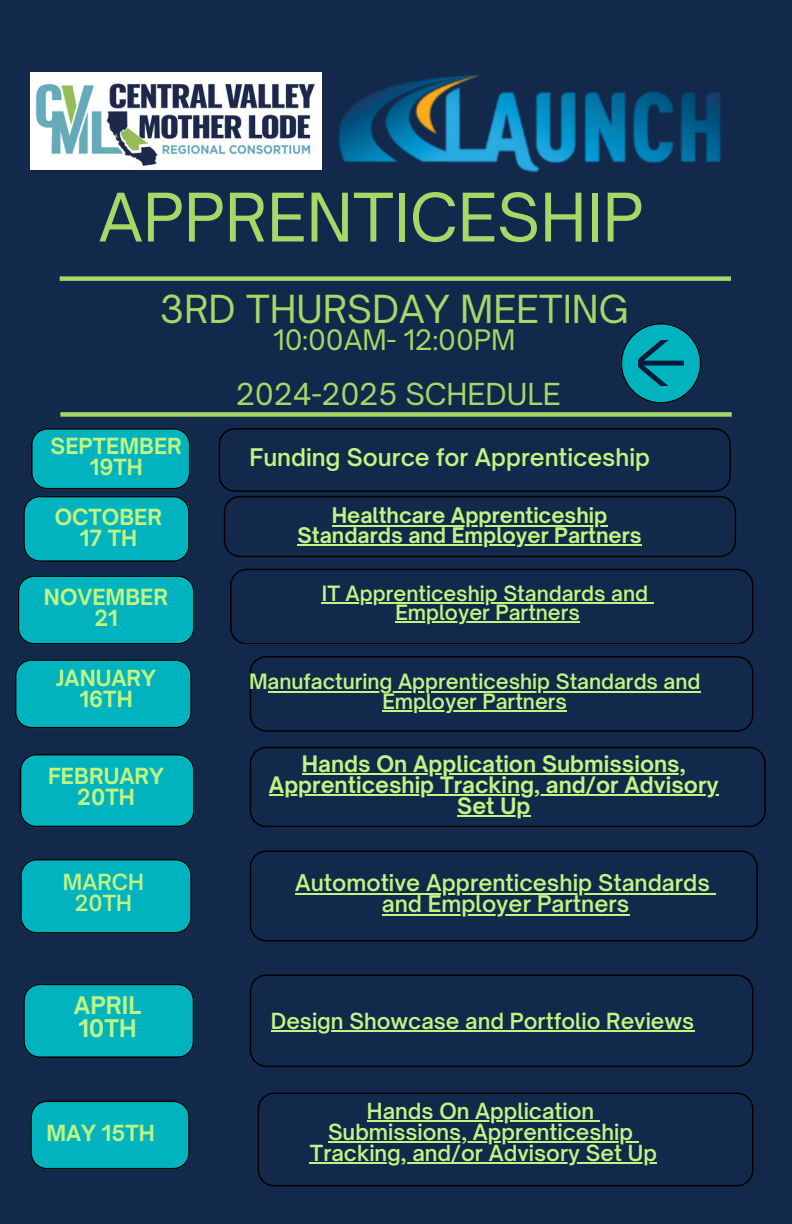
<style>
.page{position:relative;width:792px;height:1224px;background:#13294b}
.page>*{position:absolute;margin:0;border:0;box-sizing:border-box;transform-origin:0 0}
.t1{font:64px "Open Sauce One";color:#a5d867}
.t2{font:37px "Open Sauce One";color:#a5d867}
.t3{font:29px "Open Sauce One";color:#a5d867}
.t4{font:27px "Open Sauce One";color:#a5d867}
.t5{font:600 23.2px "Open Sauce One";color:#c1f582}
.t6{font:700 23.2px/22.4px "Open Sauce One";color:#c1f582}
.t7{font:600 22px "Open Sauce One";color:#c1f582}
.t8{font:700 21.8px/21px "Open Sauce One";color:#c1f582;text-align:center}
.t9{font:600 21.2px/21px "Open Sauce One";color:#c1f582;text-align:center}
.t10{font:700 21.2px/21px "Open Sauce One";color:#c1f582;text-align:center}
.t11{font:700 20.6px "Open Sauce One";color:#c1f582}
.t12{font:600 20.2px/19.6px "Open Sauce One";color:#c1f582;text-align:center}
</style>
<div class="page">
<div style="left:60px;top:276px;width:671px;height:5px;background:#a5d867"></div>
<div style="left:60px;top:412px;width:672px;height:5px;background:#a5d867"></div>
<svg style="left:621px;top:323px;width:80px;height:81px"></svg>
<svg style="left:31px;top:428px;width:159px;height:61px;background:#00a6b0"></svg>
<svg style="left:20px;top:754px;width:175px;height:73px;background:#00a7b2"></svg>
<svg style="left:20px;top:859px;width:172px;height:75px;background:#00a6b1"></svg>
<svg style="left:23px;top:984px;width:171px;height:74px;background:#00a8b3"></svg>
<svg style="left:30px;top:1101px;width:160px;height:68px;background:#00a7b2"></svg>
<svg style="left:15px;top:659px;width:177px;height:69px;background:#00a7b2"></svg>
<svg style="left:250px;top:656px;width:504px;height:76px"></svg>
<svg style="left:250px;top:747px;width:516px;height:80px"></svg>
<svg style="left:250px;top:850px;width:508px;height:91px"></svg>
<svg style="left:250px;top:975px;width:504px;height:92px"></svg>
<svg style="left:258px;top:1093px;width:496px;height:93px"></svg>
<img style="left:30px;top:72px;width:291px;height:98px">
<img style="left:338px;top:75px;width:383px;height:98px">
<svg style="left:23px;top:496px;width:167px;height:66px;background:#00a5b0"></svg>
<svg style="left:219px;top:428px;width:517px;height:129px"></svg>
<hr style="left:332px;top:525px;width:275px;height:1px;background:#c1f582">
<hr style="left:298px;top:544px;width:344px;height:2px;background:#c1f582">
<hr style="left:268px;top:691px;width:433px;height:1px;background:#c1f582">
<hr style="left:382px;top:710px;width:185px;height:2px;background:#c1f582">
<hr style="left:302px;top:773px;width:384px;height:2px;background:#c1f582">
<hr style="left:269px;top:794px;width:450px;height:2px;background:#c1f582">
<hr style="left:457px;top:815px;width:73px;height:2px;background:#c1f582">
<hr style="left:295px;top:893px;width:415px;height:1px;background:#c1f582">
<hr style="left:382px;top:914px;width:247px;height:1px;background:#c1f582">
<hr style="left:271px;top:1031px;width:423px;height:1px;background:#c1f582">
<hr style="left:367px;top:1121px;width:227px;height:1px;background:#c1f582">
<hr style="left:328px;top:1142px;width:305px;height:1px;background:#c1f582">
<hr style="left:310px;top:1163px;width:347px;height:1px;background:#c1f582">
<svg style="left:18px;top:575px;width:177px;height:70px;background:#00a5b0"></svg>
<svg style="left:230px;top:569px;width:524px;height:75px"></svg>
<hr style="left:322px;top:602px;width:326px;height:2px;background:#c1f582">
<svg style="left:648px;top:602px;width:6px;height:2px"></svg>
<hr style="left:395px;top:622px;width:185px;height:1px;background:#c1f582">
<p class="t1" style="left:99px;top:177px;width:547px">APPRENTICESHIP</p>
<h2 class="t2" style="left:160px;top:286px;width:470px">3RD THURSDAY MEETING</h2>
<h2 class="t4" style="left:273px;top:323px;width:244px">10:00AM- 12:00PM</h2>
<h3 class="t3" style="left:236px;top:376px;width:326px">2024-2025 SCHEDULE</h3>
<p class="t10" style="left:51px;top:436px;width:133px">SEPTEMBER<br>19TH</p>
<h4 class="t10" style="left:55px;top:507px;width:109px">OCTOBER<br>17 TH</h4>
<p class="t5" style="left:249px;top:443px;width:402px">Funding Source for Apprenticeship</p>
<p class="t11" style="left:332px;top:503px;width:277px">Healthcare Apprenticeship</p>
<p class="t11" style="left:298px;top:522px;width:346px">Standards and Employer Partners</p>
<p class="t10" style="left:44px;top:587px;width:126px">NOVEMBER<br>21</p>
<p class="t12" style="left:322px;top:583px;width:328px">IT Apprenticeship Standards and<br>Employer Partners</p>
<h5 class="t10" style="left:56px;top:668px;width:101px">JANUARY<br>16TH</h5>
<h4 class="t10" style="left:48px;top:766px;width:117px">FEBRUARY<br>20TH</h4>
<h4 class="t9" style="left:63px;top:871px;width:82px">MARCH<br>20TH</h4>
<h5 class="t6" style="left:74px;top:994px;width:69px">APRIL<br>10TH</h5>
<p class="t10" style="left:46px;top:1123px;width:110px">MAY 15TH</p>
<h4 class="t12" style="left:249px;top:672px;width:453px">Manufacturing Apprenticeship Standards and</h4>
<h4 class="t12" style="left:382px;top:691px;width:186px">Employer Partners</h4>
<p class="t8" style="left:269px;top:753px;width:451px">Hands On Application Submissions,<br>Apprenticeship Tracking, and/or Advisory<br>Set Up</p>
<h5 class="t7" style="left:295px;top:869px;width:416px">Automotive Apprenticeship Standards</h5>
<h4 class="t7" style="left:382px;top:890px;width:249px">and Employer Partners</h4>
<h5 class="t9" style="left:271px;top:1011px;width:425px">Design Showcase and Portfolio Reviews</h5>
<h4 class="t9" style="left:367px;top:1101px;width:229px">Hands On Application</h4>
<h5 class="t9" style="left:328px;top:1122px;width:307px">Submissions, Apprenticeship</h5>
<h4 class="t9" style="left:310px;top:1143px;width:349px">Tracking, and/or Advisory Set Up</h4>
</div>
